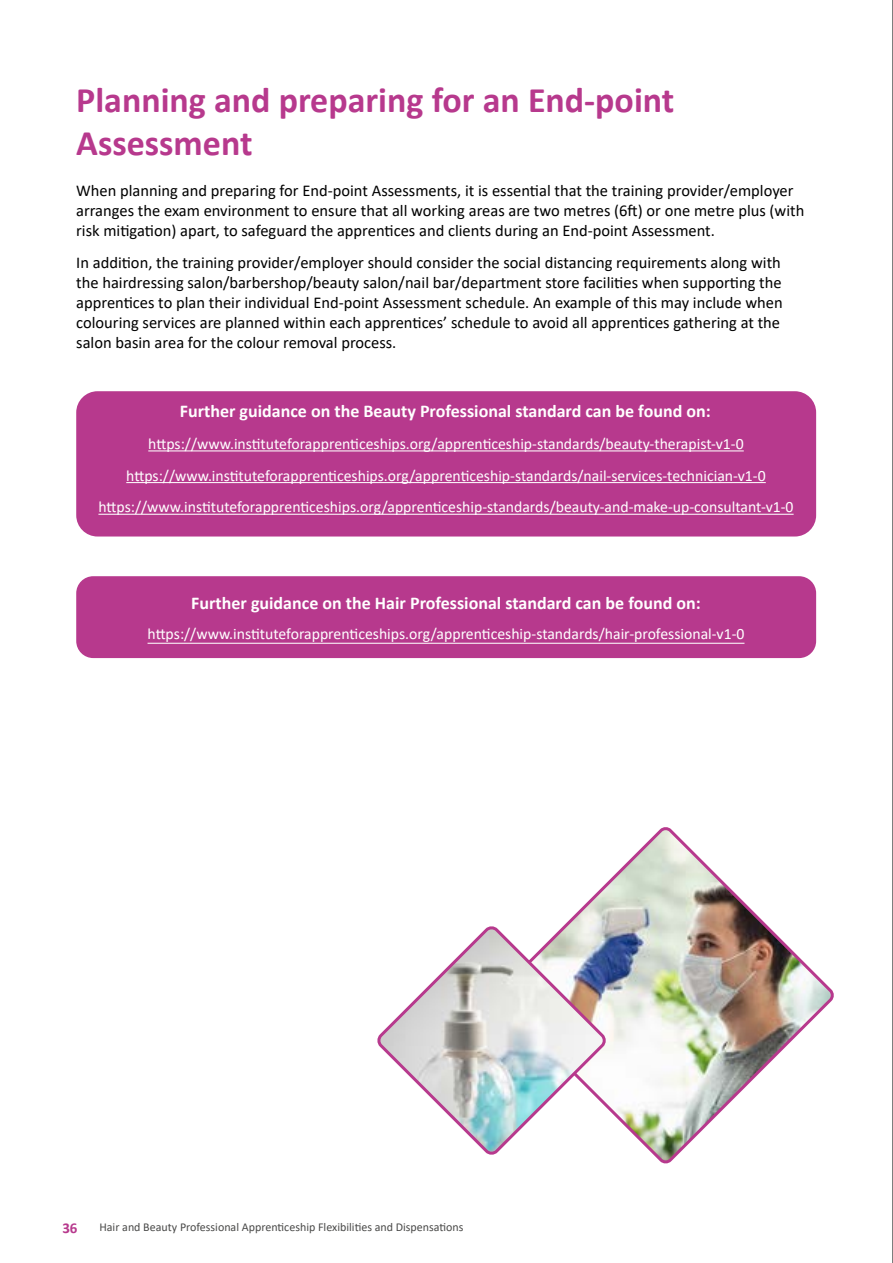
<style>
.page{position:relative;width:893px;height:1263px;background:#fff}
.page>*{position:absolute;margin:0;border:0;box-sizing:border-box;transform-origin:0 0}
.t1{font:700 36px/43.2px "Calibri";color:#b7398d}
.t2{font:700 18px "Calibri";color:#fff}
.t3{font:16.5px/19.8px "Calibri";color:#000}
.t4{font:15.75px/31.7px "Calibri";color:#fff;text-align:center}
.t5{font:700 15px "Calibri";color:#b7398d}
.t6{font:12px "Calibri";color:#4a4a49}
</style>
<div class="page">
<hr style="left:892px;top:0;width:1px;height:1263px;background:#000">
<div style="left:76px;top:576px;width:740px;height:82px;background:#b7398d;border-radius:17px"></div>
<hr style="left:148px;top:643px;width:596px;height:1px;background:#fff">
<div style="left:76px;top:391px;width:740px;height:145px;background:#b7398d;border-radius:21px"></div>
<hr style="left:148px;top:450px;width:596px;height:1px;background:#fff">
<hr style="left:126px;top:482px;width:640px;height:1px;background:#fff">
<hr style="left:98px;top:514px;width:696px;height:1px;background:#fff">
<img style="left:563px;top:827px;width:271px;height:337px">
<svg style="left:377px;top:926px;width:232px;height:232px"></svg>
<h1 class="t1" style="left:76px;top:78px;width:599px">Planning and preparing for an End-point<br>Assessment</h1>
<p class="t3" style="left:76px;top:181px;width:730px">When planning and preparing for End-point Assessments, it is essential that the training provider/employer arranges the exam environment to ensure that all working areas are two metres (6ft) or one metre plus (with risk mitigation) apart, to safeguard the apprentices and clients during an End-point Assessment.</p>
<p class="t3" style="left:76px;top:253px;width:708px">In addition, the training provider/employer should consider the social distancing requirements along with the hairdressing salon/barbershop/beauty salon/nail bar/department store facilities when supporting the apprentices to plan their individual End-point Assessment schedule. An example of this may include when colouring services are planned within each apprentices’ schedule to avoid all apprentices gathering at the salon basin area for the colour removal process.</p>
<p class="t2" style="left:180px;top:399px;width:532px">Further guidance on the Beauty Professional standard can be found on:</p>
<p class="t4" style="left:98px;top:428px;width:697px">https://www.instituteforapprenticeships.org/apprenticeship-standards/beauty-therapist-v1-0 https://www.instituteforapprenticeships.org/apprenticeship-standards/nail-services-technician-v1-0 https://www.instituteforapprenticeships.org/apprenticeship-standards/beauty-and-make-up-consultant-v1-0</p>
<p class="t2" style="left:191px;top:590px;width:511px">Further guidance on the Hair Professional standard can be found on:</p>
<p class="t4" style="left:148px;top:617px;width:598px">https://www.instituteforapprenticeships.org/apprenticeship-standards/hair-professional-v1-0</p>
<p class="t5" style="left:62px;top:1217px;width:17px">36</p>
<p class="t6" style="left:99px;top:1219px;width:366px">Hair and Beauty Professional Apprenticeship Flexibilities and Dispensations</p>
</div>
